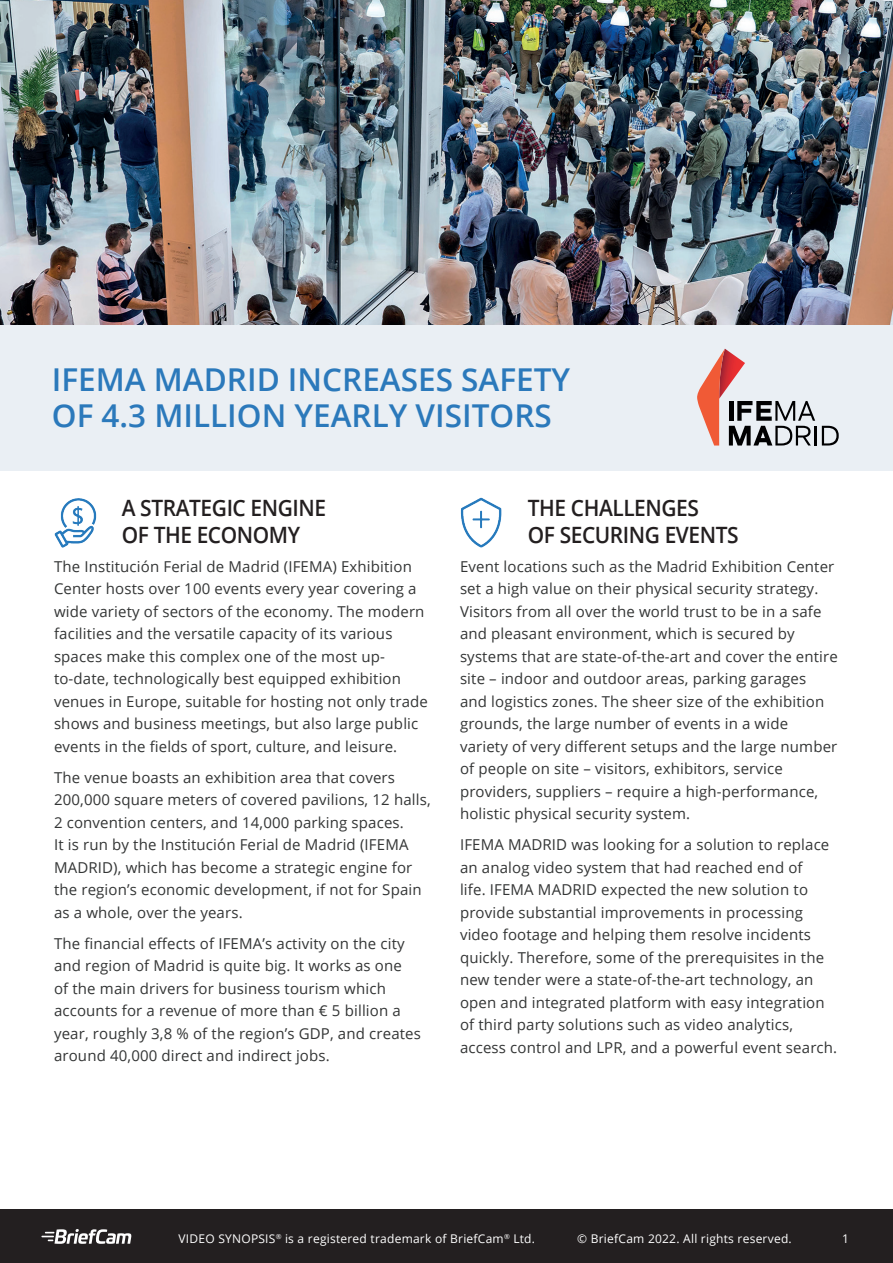
<style>
.page{position:relative;width:893px;height:1263px;background:#fff}
.page>*{position:absolute;margin:0;border:0;box-sizing:border-box;transform-origin:0 0}
.t1{font:600 31.5px/36px "Open Sans";color:#2b79bb}
.t2{font:600 22.5px/27px "Open Sans";letter-spacing:-.02em;color:#231f20;scale:.93 1}
.t3{font:15px/22.5px "Open Sans";letter-spacing:.01em;color:#333535}
.t4{font:12px "Open Sans";letter-spacing:.02em;color:#fff}
</style>
<div class="page">
<div style="left:0;top:1209px;width:893px;height:54px;background:#231f20"></div>
<svg style="left:41px;top:1229px;width:91px;height:15px"></svg>
<div style="left:0;top:324px;width:893px;height:146px;background:#eaeff4"></div>
<img style="left:0;top:0;width:893px;height:324px">
<img style="left:460px;top:497px;width:42px;height:51px">
<img style="left:54px;top:498px;width:43px;height:50px">
<svg style="left:697px;top:349px;width:142px;height:96px"></svg>
<h1 class="t1" style="left:52px;top:361px;width:520px">IFEMA MADRID INCREASES SAFETY<br>OF 4.3 MILLION YEARLY VISITORS</h1>
<h2 class="t2" style="left:122px;top:493px;width:221px">A STRATEGIC ENGINE<br>OF THE ECONOMY</h2>
<p class="t3" style="left:54px;top:555px;width:375px">The Institución Ferial de Madrid (IFEMA) Exhibition Center hosts over 100 events every year covering a wide variety of sectors of the economy. The modern facilities and the versatile capacity of its various spaces make this complex one of the most up&shy;to-date, technologically best equipped exhibition venues in Europe, suitable for hosting not only trade shows and business meetings, but also large public events in the fields of sport, culture, and leisure.</p>
<p class="t3" style="left:54px;top:766px;width:378px">The venue boasts an exhibition area that covers 200,000 square meters of covered pavilions, 12 halls, 2 convention centers, and 14,000 parking spaces.<br>It is run by the Institución Ferial de Madrid (IFEMA MADRID), which has become a strategic engine for the region’s economic development, if not for Spain as a whole, over the years.</p>
<p class="t3" style="left:54px;top:932px;width:368px">The financial effects of IFEMA’s activity on the city and region of Madrid is quite big. It works as one<br>of the main drivers for business tourism which accounts for a revenue of more than € 5 billion a year, roughly 3,8 % of the region’s GDP, and creates around 40,000 direct and indirect jobs.</p>
<h2 class="t2" style="left:528px;top:493px;width:228px">THE CHALLENGES<br>OF SECURING EVENTS</h2>
<p class="t3" style="left:460px;top:555px;width:379px">Event locations such as the Madrid Exhibition Center set a high value on their physical security strategy.<br>Visitors from all over the world trust to be in a safe and pleasant environment, which is secured by systems that are state-of-the-art and cover the entire site – indoor and outdoor areas, parking garages<br>and logistics zones. The sheer size of the exhibition grounds, the large number of events in a wide variety of very different setups and the large number of people on site – visitors, exhibitors, service providers, suppliers – require a high-performance, holistic physical security system.</p>
<p class="t3" style="left:460px;top:833px;width:379px">IFEMA MADRID was looking for a solution to replace an analog video system that had reached end of<br>life. IFEMA MADRID expected the new solution to provide substantial improvements in processing video footage and helping them resolve incidents quickly. Therefore, some of the prerequisites in the new tender were a state-of-the-art technology, an open and integrated platform with easy integration of third party solutions such as video analytics, access control and LPR, and a powerful event search.</p>
<p class="t4" style="left:179px;top:1230px;width:358px">VIDEO SYNOPSIS<sup>®</sup> is a registered trademark of BriefCam<sup>®</sup> Ltd.</p>
<p class="t4" style="left:577px;top:1230px;width:216px">© BriefCam 2022. All rights reserved.</p>
<p class="t4" style="left:842px;top:1230px;width:8px">1</p>
</div>
